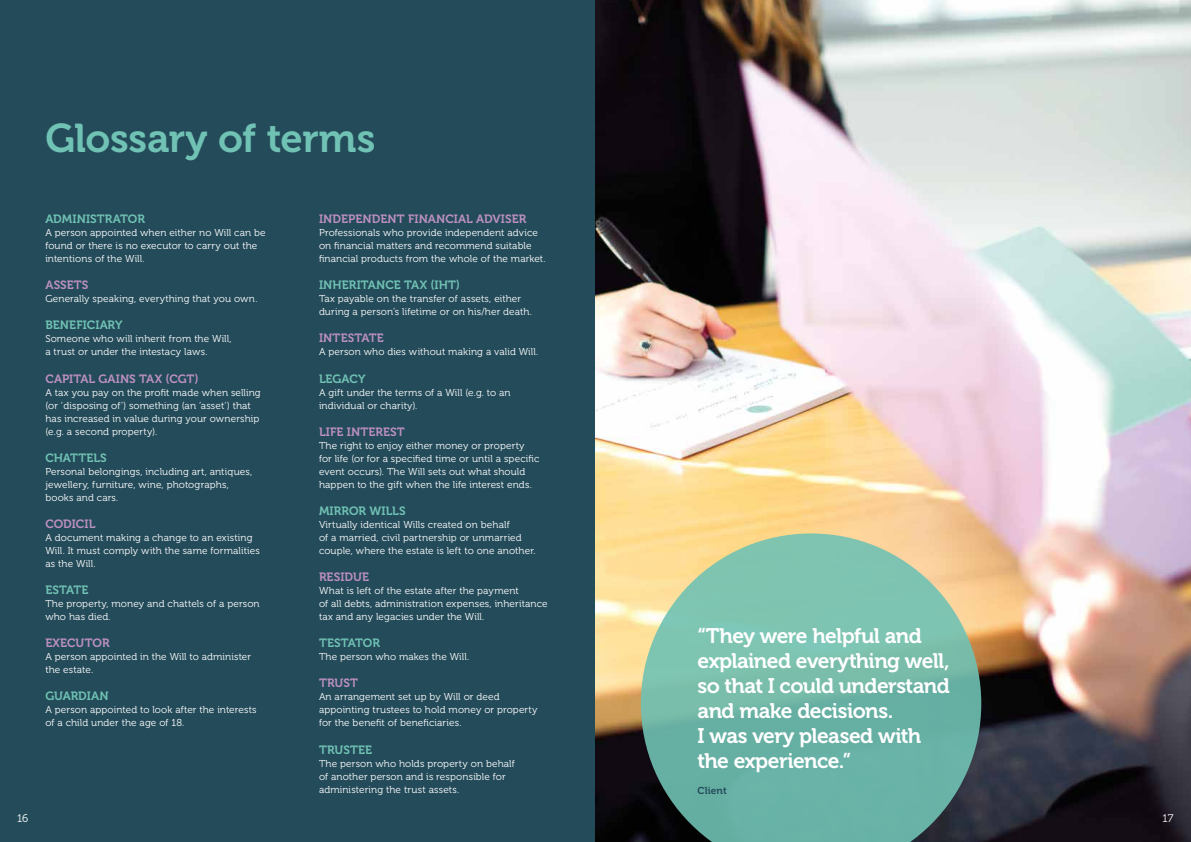
<style>
.page{position:relative;width:1191px;height:842px;background:#fff}
.page>*{position:absolute;margin:0;border:0;box-sizing:border-box;transform-origin:0 0}
.t1{font:40px "Museo 700";letter-spacing:-.01em;color:#70c2b4}
.t2{font:21px/25px "Museo 700";letter-spacing:-.025em;color:#fff}
.t3{font:12px "Museo 700";letter-spacing:.005em;color:#bc90c1}
.t4{font:12px "Museo 700";letter-spacing:.005em;color:#70c2b4}
.t5{font:11px "Museo 300";color:#fff}
.t6{font:10px/13px "Museo 300";letter-spacing:.01em;color:#fff}
.t7{font:10px "Museo 700";letter-spacing:.01em;color:#244b5a}
</style>
<div class="page">
<div style="left:0;top:0;width:599px;height:842px;background:#244b5a"></div>
<img style="left:595px;top:0;width:596px;height:842px">
<svg style="left:641px;top:533px;width:340px;height:309px;background:#7db39f"></svg>
<h1 class="t1" style="left:45px;top:116px;width:332px">Glossary of terms</h1>
<p class="t4" style="left:45px;top:212px;width:101px">ADMINISTRATOR</p>
<p class="t6" style="left:45px;top:226px;width:222px">A person appointed when either no Will can be found or there is no executor to carry out the intentions of the Will.</p>
<p class="t3" style="left:45px;top:278px;width:45px">ASSETS</p>
<p class="t6" style="left:45px;top:292px;width:214px">Generally speaking, everything that you own.</p>
<p class="t4" style="left:45px;top:319px;width:79px">BENEFICIARY</p>
<p class="t6" style="left:45px;top:333px;width:188px">Someone who will inherit from the Will, a trust or under the intestacy laws.</p>
<p class="t3" style="left:45px;top:372px;width:155px">CAPITAL GAINS TAX (CGT)</p>
<p class="t6" style="left:45px;top:386px;width:217px">A tax you pay on the profit made when selling (or ‘disposing of’) something (an ‘asset’) that has increased in value during your ownership (e.g. a second property).</p>
<p class="t4" style="left:45px;top:451px;width:63px">CHATTELS</p>
<p class="t6" style="left:45px;top:465px;width:208px">Personal belongings, including art, antiques, jewellery, furniture, wine, photographs, books and cars.</p>
<p class="t3" style="left:45px;top:517px;width:52px">CODICIL</p>
<p class="t6" style="left:45px;top:531px;width:216px">A document making a change to an existing<br>Will. It must comply with the same formalities as the Will.</p>
<p class="t4" style="left:45px;top:583px;width:44px">ESTATE</p>
<p class="t6" style="left:45px;top:597px;width:216px">The property, money and chattels of a person who has died.</p>
<p class="t3" style="left:45px;top:636px;width:66px">EXECUTOR</p>
<p class="t6" style="left:45px;top:650px;width:207px">A person appointed in the Will to administer the estate.</p>
<p class="t4" style="left:45px;top:690px;width:65px">GUARDIAN</p>
<p class="t6" style="left:45px;top:704px;width:213px">A person appointed to look after the interests of a child under the age of 18.</p>
<p class="t3" style="left:319px;top:212px;width:209px">INDEPENDENT FINANCIAL ADVISER</p>
<p class="t6" style="left:319px;top:226px;width:228px">Professionals who provide independent advice on financial matters and recommend suitable financial products from the whole of the market.</p>
<p class="t4" style="left:319px;top:278px;width:143px">INHERITANCE TAX (IHT)</p>
<p class="t6" style="left:319px;top:292px;width:214px">Tax payable on the transfer of assets, either during a person’s lifetime or on his/her death.</p>
<p class="t3" style="left:319px;top:332px;width:66px">INTESTATE</p>
<p class="t6" style="left:319px;top:346px;width:221px">A person who dies without making a valid Will.</p>
<p class="t4" style="left:319px;top:372px;width:48px">LEGACY</p>
<p class="t6" style="left:319px;top:386px;width:193px">A gift under the terms of a Will (e.g. to an individual or charity).</p>
<p class="t3" style="left:319px;top:425px;width:87px">LIFE INTEREST</p>
<p class="t6" style="left:319px;top:439px;width:222px">The right to enjoy either money or property for life (or for a specified time or until a specific event occurs). The Will sets out what should happen to the gift when the life interest ends.</p>
<p class="t4" style="left:319px;top:504px;width:88px">MIRROR WILLS</p>
<p class="t6" style="left:319px;top:518px;width:218px">Virtually identical Wills created on behalf<br>of a married, civil partnership or unmarried couple, where the estate is left to one another.</p>
<p class="t3" style="left:319px;top:570px;width:51px">RESIDUE</p>
<p class="t6" style="left:319px;top:584px;width:230px">What is left of the estate after the payment<br>of all debts, administration expenses, inheritance tax and any legacies under the Will.</p>
<p class="t4" style="left:319px;top:636px;width:62px">TESTATOR</p>
<p class="t6" style="left:319px;top:650px;width:152px">The person who makes the Will.</p>
<p class="t3" style="left:319px;top:677px;width:40px">TRUST</p>
<p class="t6" style="left:319px;top:691px;width:220px">An arrangement set up by Will or deed appointing trustees to hold money or property for the benefit of beneficiaries.</p>
<p class="t4" style="left:319px;top:743px;width:55px">TRUSTEE</p>
<p class="t6" style="left:319px;top:757px;width:197px">The person who holds property on behalf of another person and is responsible for administering the trust assets.</p>
<h2 class="t2" style="left:697px;top:623px;width:254px">“They were helpful and explained everything well, so that I could understand and make decisions.<br>I was very pleased with the experience.”</h2>
<p class="t7" style="left:697px;top:785px;width:31px">Client</p>
<p class="t5" style="left:17px;top:812px;width:13px">16</p>
<p class="t5" style="left:1162px;top:812px;width:12px">17</p>
</div>
